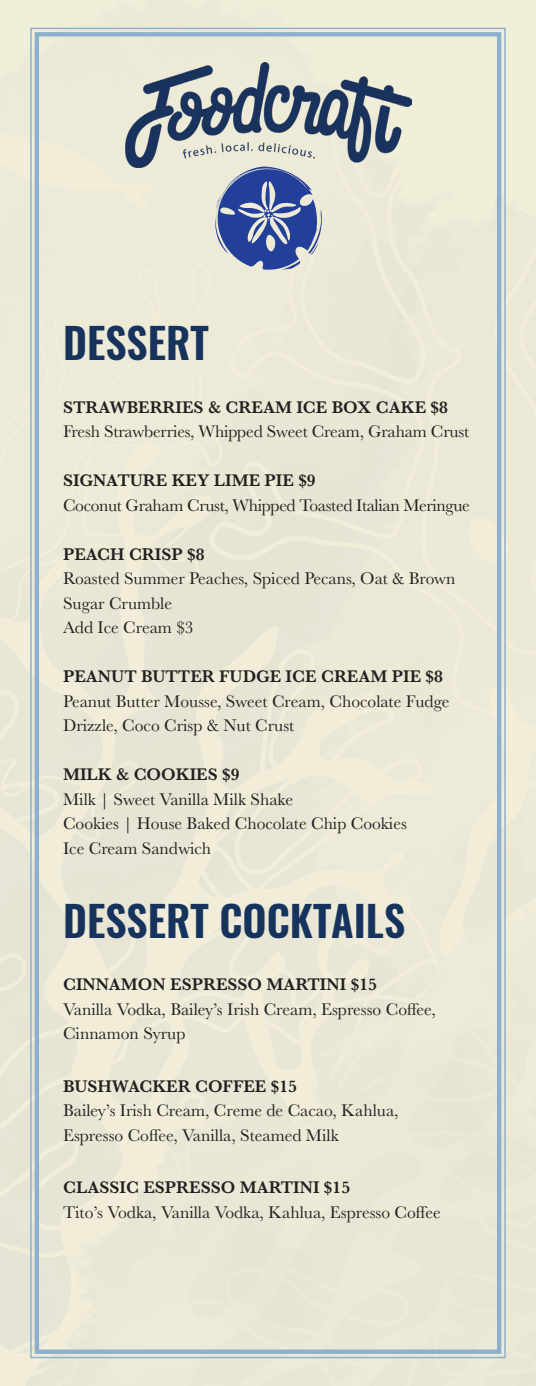
<style>
.page{position:relative;width:536px;height:1386px;background:#fff}
.page>*{position:absolute;margin:0;border:0;box-sizing:border-box;transform-origin:0 0}
.t1{font:600 42px "Oswald";color:#16335d}
.t2{font:17.5px/24.5px "Baskerville";color:#231f20}
.t3{font:600 17.5px "Baskerville";color:#231f20}
.t4{font:17.5px "Baskerville";letter-spacing:-.02em;color:#231f20}
</style>
<div class="page">
<div style="left:30px;top:27px;width:476px;height:1332px;background:#ece9d6"></div>
<div style="left:35px;top:32px;width:466px;height:1322px;border:4px solid #8db0cc"></div>
<img style="left:126px;top:63px;width:285px;height:105px">
<svg style="left:214px;top:167px;width:108px;height:103px;background:#7484b2"></svg>
<p class="t1" style="left:63px;top:314px;width:147px">DESSERT</p>
<p class="t3" style="left:63px;top:395px;width:386px">STRAWBERRIES &amp; CREAM ICE BOX CAKE $8</p>
<p class="t2" style="left:63px;top:419px;width:407px">Fresh Strawberries, Whipped Sweet Cream, Graham Crust</p>
<p class="t3" style="left:63px;top:468px;width:254px">SIGNATURE KEY LIME PIE $9</p>
<p class="t4" style="left:63px;top:494px;width:408px">Coconut Graham Crust, Whipped Toasted Italian Meringue</p>
<p class="t3" style="left:63px;top:542px;width:143px">PEACH CRISP $8</p>
<p class="t2" style="left:63px;top:566px;width:394px">Roasted Summer Peaches, Spiced Pecans, Oat &amp; Brown<br>Sugar Crumble</p>
<p class="t2" style="left:63px;top:615px;width:132px">Add Ice Cream $3</p>
<p class="t3" style="left:63px;top:664px;width:381px">PEANUT BUTTER FUDGE ICE CREAM PIE $8</p>
<p class="t2" style="left:63px;top:689px;width:388px">Peanut Butter Mousse, Sweet Cream, Chocolate Fudge<br>Drizzle, Coco Crisp &amp; Nut Crust</p>
<p class="t3" style="left:63px;top:762px;width:178px">MILK &amp; COOKIES $9</p>
<p class="t2" style="left:63px;top:787px;width:231px">Milk | Sweet Vanilla Milk Shake</p>
<p class="t2" style="left:63px;top:811px;width:345px">Cookies | House Baked Chocolate Chip Cookies</p>
<p class="t2" style="left:63px;top:836px;width:149px">Ice Cream Sandwich</p>
<p class="t1" style="left:63px;top:891px;width:343px">DESSERT COCKTAILS</p>
<p class="t3" style="left:63px;top:972px;width:315px">CINNAMON ESPRESSO MARTINI $15</p>
<p class="t2" style="left:63px;top:997px;width:374px">Vanilla Vodka, Bailey’s Irish Cream, Espresso Coffee,<br>Cinnamon Syrup</p>
<p class="t3" style="left:63px;top:1074px;width:235px">BUSHWACKER COFFEE $15</p>
<p class="t2" style="left:63px;top:1098px;width:337px">Bailey’s Irish Cream, Creme de Cacao, Kahlua,</p>
<p class="t2" style="left:63px;top:1123px;width:277px">Espresso Coffee, Vanilla, Steamed Milk</p>
<p class="t3" style="left:63px;top:1175px;width:288px">CLASSIC ESPRESSO MARTINI $15</p>
<p class="t2" style="left:63px;top:1200px;width:379px">Tito’s Vodka, Vanilla Vodka, Kahlua, Espresso Coffee</p>
</div>
